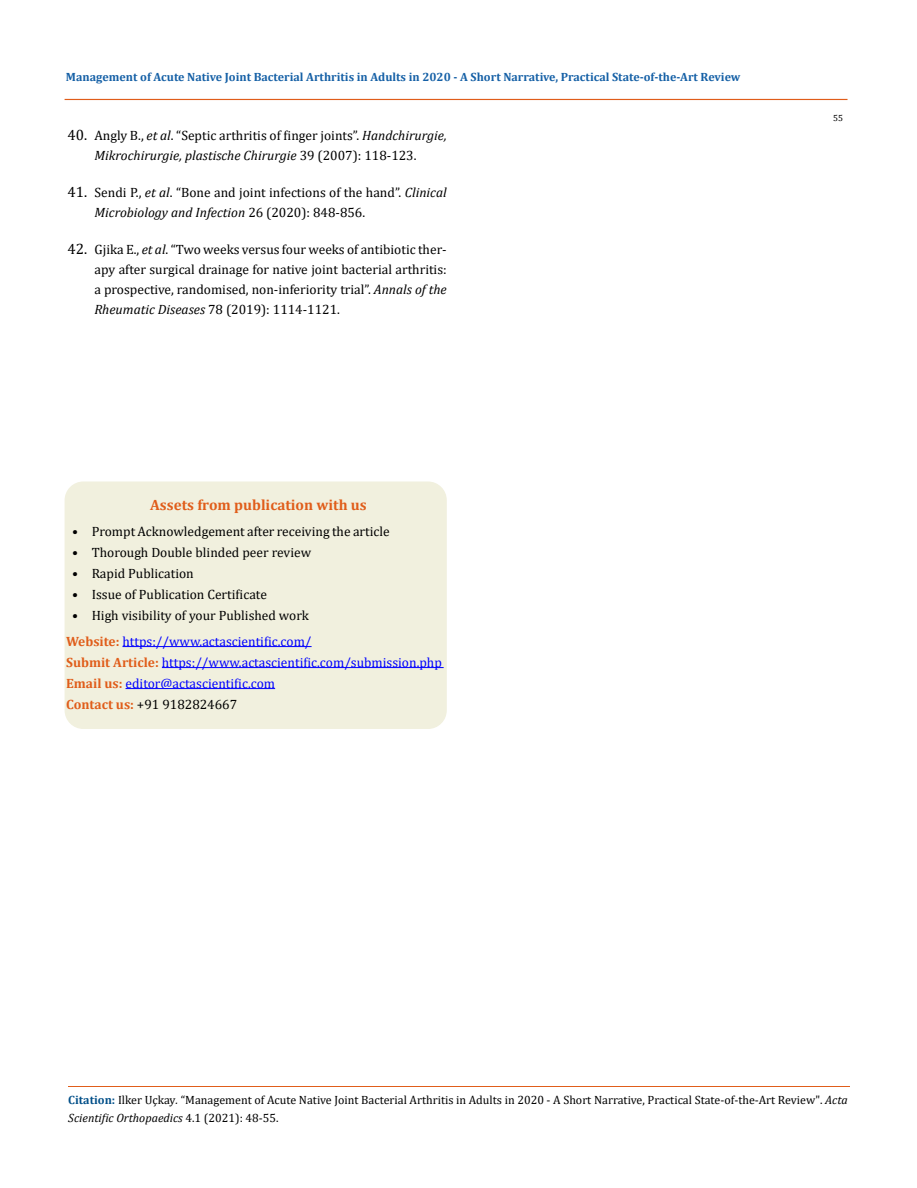
<style>
.page{position:relative;width:917px;height:1188px;background:#fff}
.page>*{position:absolute;margin:0;border:0;box-sizing:border-box;transform-origin:0 0}
.t1{font:700 15px "Cambria";color:#e05d1a}
.t2{font:13.5px/20.2px "Cambria";color:#000;text-align:center}
.t3{font:13.5px/21px "Cambria";color:#00f}
.t4{font:12px/18px "Cambria";color:#000}
.t5{font:700 12px "Cambria";color:#1560a6}
.t6{font:9px "Cambria";color:#000}
.s1{font-size:15px}
.s2{font-style:italic}
.s3{font-weight:700;color:#e05d1a}
.s4{color:#000}
.s5{font-weight:700;color:#035089}
</style>
<div class="page">
<div style="left:65px;top:99px;width:782px;height:1px;border:1px solid #e05d1a"></div>
<div style="left:65px;top:482px;width:381px;height:246px;background:#f1f0de;border-radius:18px"></div>
<div style="left:65px;top:482px;width:382px;height:247px;border:2px solid #f1f0de;border-radius:18px"></div>
<hr style="left:122px;top:646px;width:189px;height:1px;background:#00f">
<hr style="left:162px;top:667px;width:281px;height:1px;background:#00f">
<hr style="left:125px;top:688px;width:150px;height:1px;background:#00f">
<hr style="left:68px;top:1086px;width:782px;height:1px;background:#e05d1a">
<p class="t5" style="left:66px;top:69px;width:676px">Management of Acute Native Joint Bacterial Arthritis in Adults in 2020 - A Short Narrative, Practical State-of-the-Art Review</p>
<p class="t2" style="left:67px;top:125px;width:381px"><span class="s1">40.</span> Angly B., <span class="s2">et al</span>. “Septic arthritis of finger joints”. <span class="s2">Handchirurgie,<br>Mikrochirurgie, plastische Chirurgie</span> 39 (2007): 118-123.</p>
<p class="t2" style="left:94px;top:182px;width:354px;text-align:left;text-indent:-27px"><span class="s1">41.</span> Sendi P., <span class="s2">et al</span>. “Bone and joint infections of the hand”. <span class="s2">Clinical<br>Microbiology and Infection</span> 26 (2020): 848-856.</p>
<p class="t2" style="left:94px;top:239px;width:354px;text-align:justify;text-indent:-27px"><span class="s1">42.</span> Gjika E., <span class="s2">et al</span>. “Two weeks versus four weeks of antibiotic ther&shy;apy after surgical drainage for native joint bacterial arthritis: a prospective, randomised, non-inferiority trial”. <span class="s2">Annals of the Rheumatic Diseases</span> 78 (2019): 1114-1121.</p>
<p class="t1" style="left:150px;top:495px;width:218px">Assets from publication with us</p>
<p class="t2" style="left:72px;top:521px;width:319px">• Prompt Acknowledgement after receiving the article</p>
<p class="t2" style="left:72px;top:542px;width:240px">• Thorough Double blinded peer review</p>
<p class="t2" style="left:72px;top:563px;width:123px">• Rapid Publication</p>
<p class="t2" style="left:72px;top:584px;width:196px">• Issue of Publication Certificate</p>
<p class="t2" style="left:72px;top:605px;width:238px">• High visibility of your Published work</p>
<p class="t3" style="left:66px;top:631px;width:377px"><span class="s3">Website:</span> https://www.actascientific.com/<br><span class="s3">Submit Article:</span> https://www.actascientific.com/submission.php <span class="s3">Email us:</span> editor@actascientific.com<br><span class="s3">Contact us:</span> <span class="s4">+91 9182824667</span></p>
<p class="t6" style="left:833px;top:113px;width:11px">55</p>
<p class="t4" style="left:68px;top:1091px;width:781px"><span class="s5">Citation:</span> Ilker Uçkay<span class="s2">.</span> “Management of Acute Native Joint Bacterial Arthritis in Adults in 2020 - A Short Narrative, Practical State-of-the-Art Review". <span class="s2">Acta<br>Scientific Orthopaedics</span> 4.1 (2021): 48-55.</p>
</div>
